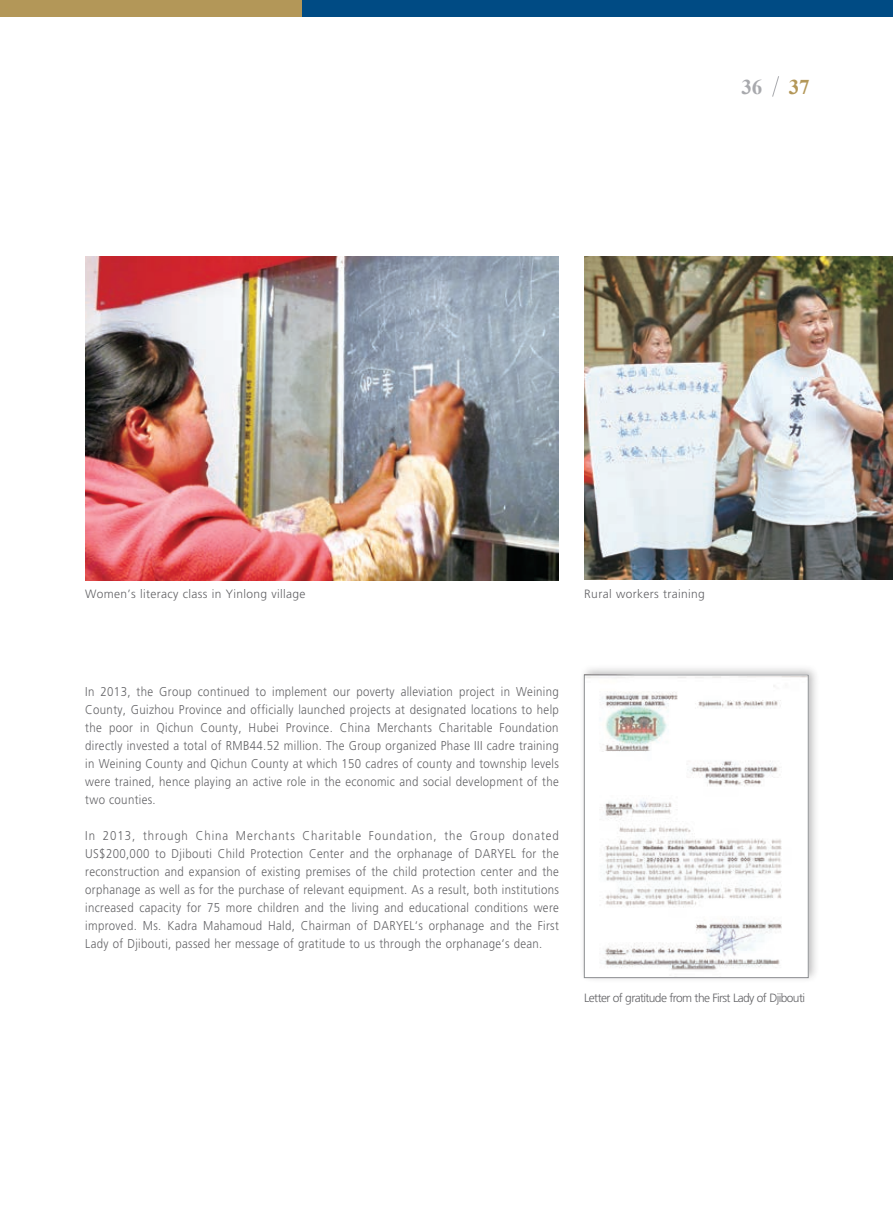
<style>
.page{position:relative;width:893px;height:1212px;background:#fff}
.page>*{position:absolute;margin:0;border:0;box-sizing:border-box;transform-origin:0 0}
.t1{font:700 21px "Times New Roman";color:#a8a9ad}
.t2{font:700 21px "Times New Roman";color:#b39758}
.t3{font:300 12.75px/18px "Frutiger LT Std";letter-spacing:.03em;color:#636366;text-align:justify;scale:.9 1}
.t4{font:300 12px "Frutiger LT Std";letter-spacing:.03em;color:#636366}
.t5{font:300 12px "Frutiger LT Std";letter-spacing:-.05em;color:#636366}
</style>
<div class="page">
<div style="left:0;top:0;width:302px;height:17px;background:#b39758"></div>
<div style="left:302px;top:0;width:591px;height:17px;background:#004b84"></div>
<svg style="left:772px;top:76px;width:7px;height:21px"></svg>
<div style="left:579px;top:664px;width:241px;height:319px;background:#231f20;opacity:.3"></div>
<img style="left:586px;top:677px;width:220px;height:299px">
<div style="left:584px;top:675px;width:224px;height:303px;border:1px solid #8a8c8f"></div>
<img style="left:85px;top:256px;width:474px;height:325px">
<img style="left:584px;top:256px;width:309px;height:324px">
<h1 class="t1" style="left:741px;top:72px;width:22px">36</h1>
<h1 class="t2" style="left:789px;top:72px;width:22px">37</h1>
<p class="t4" style="left:85px;top:587px;width:222px">Women’s literacy class in Yinlong village</p>
<p class="t4" style="left:584px;top:587px;width:122px">Rural workers training</p>
<p class="t3" style="left:85px;top:683px;width:528px">In 2013, the Group continued to implement our poverty alleviation project in Weining County, Guizhou Province and officially launched projects at designated locations to help the poor in Qichun County, Hubei Province. China Merchants Charitable Foundation directly invested a total of RMB44.52 million. The Group organized Phase III cadre training in Weining County and Qichun County at which 150 cadres of county and township levels were trained, hence playing an active role in the economic and social development of the two counties.</p>
<p class="t3" style="left:85px;top:827px;width:528px">In 2013, through China Merchants Charitable Foundation, the Group donated US$200,000 to Djibouti Child Protection Center and the orphanage of DARYEL for the reconstruction and expansion of existing premises of the child protection center and the orphanage as well as for the purchase of relevant equipment. As a result, both institutions increased capacity for 75 more children and the living and educational conditions were improved. Ms. Kadra Mahamoud Hald, Chairman of DARYEL‘s orphanage and the First Lady of Djibouti, passed her message of gratitude to us through the orphanage‘s dean.</p>
<p class="t5" style="left:584px;top:991px;width:222px">Letter of gratitude from the First Lady of Djibouti</p>
</div>
